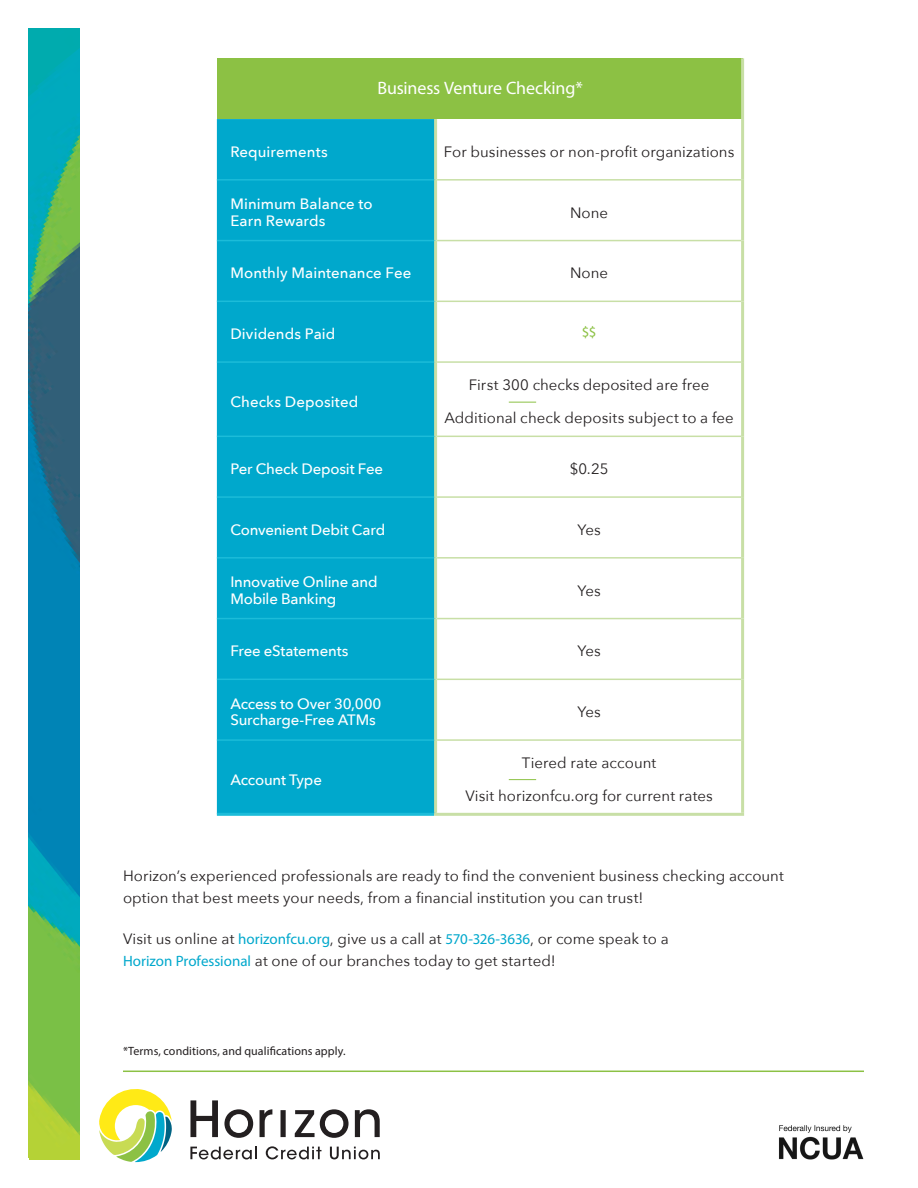
<style>
.page{position:relative;width:918px;height:1188px;background:#fff}
.page>*{position:absolute;margin:0;border:0;box-sizing:border-box;transform-origin:0 0}
.t1{font:18px "Myriad Pro";letter-spacing:-.01em;color:#fff}
.Tables{font:15px/22.5px "Avenir Next";letter-spacing:.005em;color:#231f20}
.t2{font:500 15px/16.5px "Avenir Next";letter-spacing:-.01em;color:#fff}
.t3{font:500 15px "Avenir Next";letter-spacing:.01em;color:#fff}
.Tables-2{font:15px "Myriad Pro";color:#8cc144}
.t4{font:12px "Myriad Pro";letter-spacing:.01em;color:#231f20}
.s1{font-family:"Myriad Pro";color:#00a8cc}
</style>
<div class="page">
<img style="left:29px;top:29px;width:51px;height:1130px">
<hr style="left:123px;top:1071px;width:741px;height:1px;background:#8cc144">
<svg style="left:190px;top:1100px;width:28px;height:37px"></svg>
<svg style="left:224px;top:1109px;width:29px;height:29px"></svg>
<svg style="left:260px;top:1109px;width:12px;height:28px"></svg>
<div style="left:281px;top:1110px;width:5px;height:27px;background:#231f20"></div>
<svg style="left:295px;top:1109px;width:54px;height:29px"></svg>
<svg style="left:355px;top:1109px;width:25px;height:28px"></svg>
<svg style="left:190px;top:1147px;width:67px;height:12px"></svg>
<svg style="left:266px;top:1146px;width:55px;height:13px"></svg>
<svg style="left:330px;top:1147px;width:50px;height:12px"></svg>
<svg style="left:99px;top:1089px;width:73px;height:73px"></svg>
<img style="left:779px;top:1125px;width:85px;height:35px">
<div style="left:217px;top:58px;width:526px;height:61px;background:#8cc144"></div>
<div style="left:217px;top:119px;width:217px;height:694px;background:#00a8cc"></div>
<hr style="left:434px;top:119px;width:3px;height:61px;background:#c8dfa6">
<hr style="left:741px;top:119px;width:3px;height:61px;background:#c8dfa6">
<hr style="left:434px;top:180px;width:3px;height:61px;background:#c8dfa6">
<hr style="left:741px;top:180px;width:3px;height:61px;background:#c8dfa6">
<hr style="left:434px;top:241px;width:3px;height:60px;background:#c8dfa6">
<hr style="left:741px;top:241px;width:3px;height:60px;background:#c8dfa6">
<hr style="left:434px;top:301px;width:3px;height:61px;background:#c8dfa6">
<hr style="left:741px;top:301px;width:3px;height:61px;background:#c8dfa6">
<hr style="left:434px;top:362px;width:3px;height:74px;background:#c8dfa6">
<hr style="left:741px;top:362px;width:3px;height:74px;background:#c8dfa6">
<hr style="left:434px;top:436px;width:3px;height:61px;background:#c8dfa6">
<hr style="left:741px;top:436px;width:3px;height:61px;background:#c8dfa6">
<hr style="left:434px;top:497px;width:3px;height:61px;background:#c8dfa6">
<hr style="left:741px;top:497px;width:3px;height:61px;background:#c8dfa6">
<hr style="left:434px;top:558px;width:3px;height:61px;background:#c8dfa6">
<hr style="left:741px;top:558px;width:3px;height:61px;background:#c8dfa6">
<hr style="left:434px;top:619px;width:3px;height:60px;background:#c8dfa6">
<hr style="left:741px;top:619px;width:3px;height:60px;background:#c8dfa6">
<hr style="left:434px;top:679px;width:3px;height:61px;background:#c8dfa6">
<hr style="left:741px;top:679px;width:3px;height:61px;background:#c8dfa6">
<hr style="left:434px;top:740px;width:3px;height:73px;background:#c8dfa6">
<hr style="left:741px;top:740px;width:3px;height:73px;background:#c8dfa6">
<hr style="left:437px;top:240px;width:304px;height:1px;background:#c8dfa6">
<hr style="left:437px;top:301px;width:304px;height:1px;background:#c8dfa6">
<hr style="left:437px;top:361px;width:304px;height:2px;background:#c8dfa6">
<hr style="left:437px;top:436px;width:304px;height:1px;background:#c8dfa6">
<hr style="left:437px;top:496px;width:304px;height:2px;background:#c8dfa6">
<hr style="left:437px;top:557px;width:304px;height:2px;background:#c8dfa6">
<hr style="left:437px;top:618px;width:304px;height:1px;background:#c8dfa6">
<hr style="left:437px;top:679px;width:304px;height:1px;background:#c8dfa6">
<hr style="left:437px;top:739px;width:304px;height:2px;background:#c8dfa6">
<hr style="left:217px;top:240px;width:217px;height:1px;background:#1cbcd9">
<hr style="left:217px;top:301px;width:217px;height:1px;background:#1cbcd9">
<hr style="left:217px;top:361px;width:217px;height:2px;background:#1cbcd9">
<hr style="left:217px;top:436px;width:217px;height:1px;background:#1cbcd9">
<hr style="left:217px;top:496px;width:217px;height:2px;background:#1cbcd9">
<hr style="left:217px;top:557px;width:217px;height:2px;background:#1cbcd9">
<hr style="left:217px;top:618px;width:217px;height:1px;background:#1cbcd9">
<hr style="left:217px;top:679px;width:217px;height:1px;background:#1cbcd9">
<hr style="left:217px;top:739px;width:217px;height:2px;background:#1cbcd9">
<hr style="left:217px;top:179px;width:217px;height:2px;background:#1cbcd9">
<hr style="left:741px;top:58px;width:3px;height:61px;background:#c8dfa6">
<hr style="left:437px;top:179px;width:304px;height:2px;background:#c8dfa6">
<hr style="left:217px;top:813px;width:217px;height:3px;background:#1cbcd9">
<hr style="left:434px;top:813px;width:310px;height:3px;background:#c8dfa6">
<svg style="left:509px;top:402px;width:27px;height:1px"></svg>
<svg style="left:509px;top:779px;width:27px;height:1px"></svg>
<p class="t1" style="left:377px;top:77px;width:207px">Business Venture Checking*</p>
<p class="t2" style="left:230px;top:143px;width:99px">Requirements</p>
<p class="Tables" style="left:444px;top:140px;width:292px">For businesses or non-profit organizations</p>
<p class="t2" style="left:230px;top:195px;width:144px">Minimum Balance to<br>Earn Rewards</p>
<p class="Tables" style="left:570px;top:201px;width:40px">None</p>
<p class="t2" style="left:230px;top:264px;width:183px">Monthly Maintenance Fee</p>
<p class="Tables" style="left:570px;top:261px;width:40px">None</p>
<p class="t2" style="left:230px;top:325px;width:107px">Dividends Paid</p>
<p class="Tables-2" style="left:582px;top:323px;width:16px">$$</p>
<p class="t3" style="left:230px;top:389px;width:129px">Checks Deposited</p>
<p class="Tables" style="left:469px;top:373px;width:242px">First 300 checks deposited are free</p>
<p class="Tables" style="left:444px;top:406px;width:291px">Additional check deposits subject to a fee</p>
<p class="t2" style="left:230px;top:460px;width:154px">Per Check Deposit Fee</p>
<p class="Tables" style="left:570px;top:457px;width:40px">$0.25</p>
<p class="t2" style="left:230px;top:521px;width:156px">Convenient Debit Card</p>
<p class="Tables" style="left:577px;top:518px;width:25px">Yes</p>
<p class="t2" style="left:230px;top:573px;width:149px">Innovative Online and<br>Mobile Banking</p>
<p class="Tables" style="left:577px;top:579px;width:25px">Yes</p>
<p class="t2" style="left:230px;top:642px;width:120px">Free eStatements</p>
<p class="Tables" style="left:577px;top:639px;width:25px">Yes</p>
<p class="t2" style="left:230px;top:695px;width:153px">Access to Over 30,000<br>Surcharge-Free ATMs</p>
<p class="Tables" style="left:577px;top:700px;width:25px">Yes</p>
<p class="t2" style="left:230px;top:771px;width:93px">Account Type</p>
<p class="Tables" style="left:522px;top:751px;width:136px">Tiered rate account</p>
<p class="Tables" style="left:465px;top:784px;width:249px">Visit horizonfcu.org for current rates</p>
<p class="Tables" style="left:123px;top:864px;width:662px">Horizon’s experienced professionals are ready to find the convenient business checking account option that best meets your needs, from a financial institution you can trust!</p>
<p class="Tables" style="left:123px;top:927px;width:547px">Visit us online at <span class="s1">horizonfcu.org</span>, give us a call at <span class="s1">570-326-3636</span>, or come speak to a<br><span class="s1">Horizon Professional</span> at one of our branches today to get started!</p>
<p class="t4" style="left:123px;top:1043px;width:224px">*Terms, conditions, and qualifications apply.</p>
</div>
